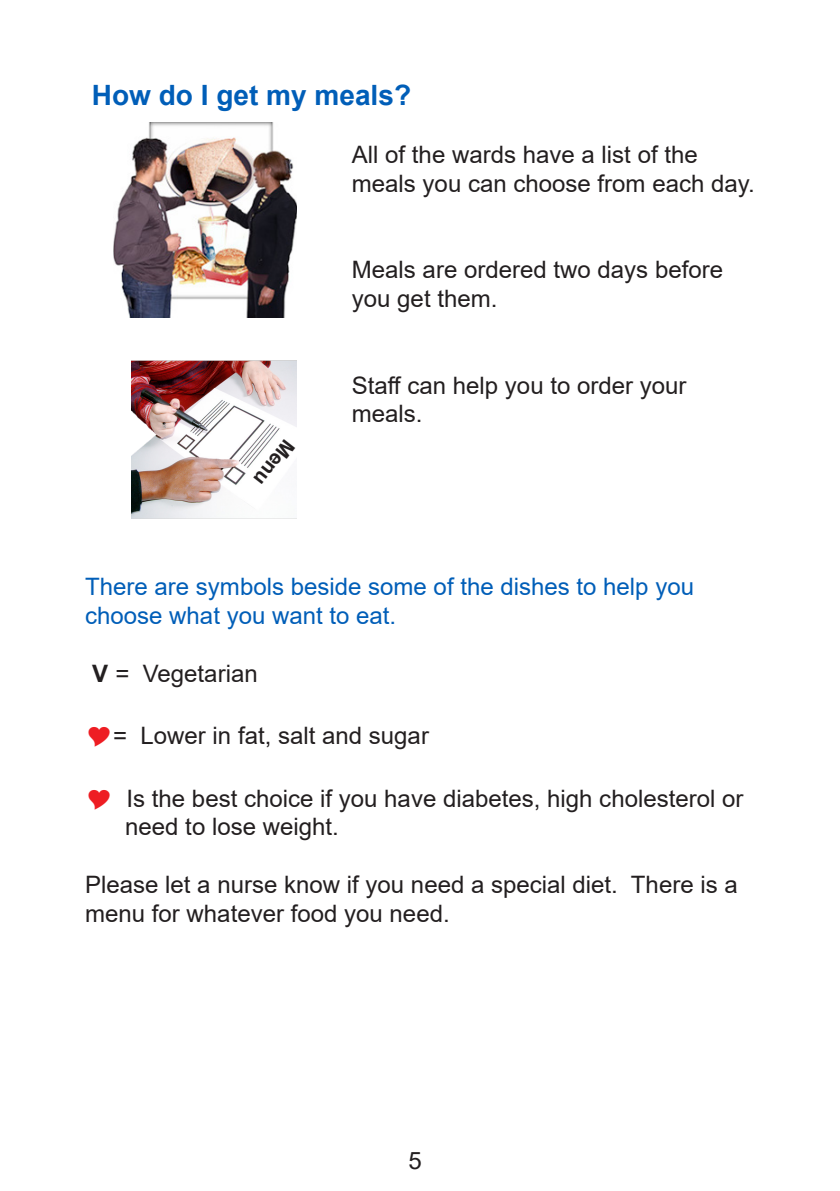
<style>
.page{position:relative;width:840px;height:1191px;background:#fff}
.page>*{position:absolute;margin:0;border:0;box-sizing:border-box;transform-origin:0 0}
.t1{font:700 28px "Arial";color:#005eb8}
.t2{font:24px/28.8px "Arial";color:#231f20}
.t3{font:24px/28.8px "Arial";color:#005eb8}
.t4{font:700 20px "Arial";color:#231f20}
.s1{font-weight:700}
</style>
<div class="page">
<img style="left:132px;top:360px;width:164px;height:159px">
<img style="left:113px;top:122px;width:183px;height:196px">
<svg style="left:246px;top:435px;width:50px;height:56px"></svg>
<p class="t1" style="left:92px;top:76px;width:320px">How do I get my meals?</p>
<p class="t2" style="left:351px;top:140px;width:404px">All of the wards have a list of the meals you can choose from each day.</p>
<p class="t2" style="left:351px;top:255px;width:372px">Meals are ordered two days before you get them.</p>
<p class="t4" style="left:301px;top:450px;width:54px;rotate:128deg">Menu</p>
<p class="t2" style="left:351px;top:370px;width:336px">Staff can help you to order your meals.</p>
<p class="t3" style="left:85px;top:572px;width:610px">There are symbols beside some of the dishes to help you choose what you want to eat.</p>
<p class="t2" style="left:92px;top:658px;width:167px"><span class="s1">V</span> = Vegetarian</p>
<p class="t2" style="left:113px;top:721px;width:317px">= Lower in fat, salt and sugar</p>
<p class="t2" style="left:125px;top:783px;width:619px">Is the best choice if you have diabetes, high cholesterol or need to lose weight.</p>
<p class="t2" style="left:85px;top:870px;width:653px">Please let a nurse know if you need a special diet. There is a menu for whatever food you need.</p>
<p class="t2" style="left:408px;top:1145px;width:15px">5</p>
</div>
